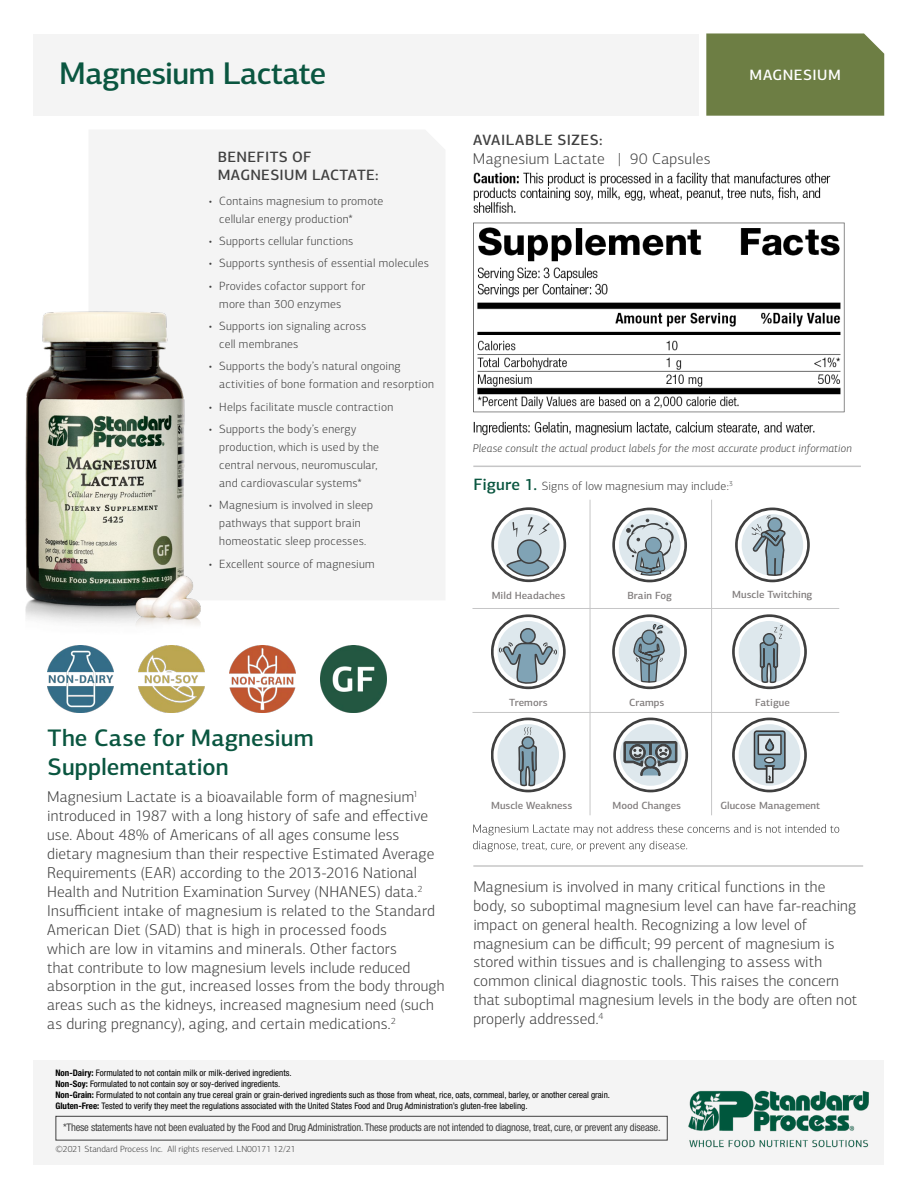
<style>
.page{position:relative;width:918px;height:1188px;background:#fff}
.page>*{position:absolute;margin:0;border:0;box-sizing:border-box;transform-origin:0 0}
.t1{font:500 31.5px "PF Centro Sans Pro";letter-spacing:-.025em;color:#0a5640}
.t2{font:500 24px/28.8px "PF Centro Sans Pro";color:#0a5640}
.t3{font:300 15.75px/18.9px "PF Centro Sans Pro";letter-spacing:.005em;color:#404040}
.t4{font:500 15px/18px "PF Centro Sans Pro";letter-spacing:.02em;color:#404040}
.t5{font:500 15px "PF Centro Sans Pro";letter-spacing:.035em;color:#fff}
.t6{font:300 12px/18px "PF Centro Sans Pro";letter-spacing:.02em;color:#404040}
.t7{font:italic 300 11.25px "PF Centro Sans Pro";letter-spacing:.025em;color:#404040}
.t8{font:condensed 10.5px "Helvetica Neue LT Std";letter-spacing:-.02em;color:#404040}
.t9{font:500 10.35px "PF Centro Sans Pro";color:#827e7e}
.t10{font:condensed 9px/10.8px "Helvetica Neue LT Std";color:#000}
.t11{font:300 9px "PF Centro Sans Pro";color:#404040}
.s1{font-weight:500;font-size:16.5px;color:#0a5640}
.s2{font-weight:700}
</style>
<div class="page">
<div style="left:89px;top:130px;width:356px;height:470px;background:#f4f4f4"></div>
<div style="left:34px;top:1061px;width:850px;height:104px;background:#f4f4f4"></div>
<div style="left:34px;top:34px;width:665px;height:82px;background:#f4f4f4"></div>
<div style="left:706px;top:33px;width:178px;height:83px;background:#6d7e44"></div>
<div style="left:56px;top:1116px;width:612px;height:25px;border:1px solid #404040"></div>
<img style="left:138px;top:646px;width:67px;height:66px">
<img style="left:47px;top:646px;width:66px;height:66px">
<img style="left:473px;top:172px;width:372px;height:264px">
<img style="left:25px;top:310px;width:175px;height:316px">
<hr style="left:473px;top:466px;width:388px;height:1px;background:#c6c6c7">
<hr style="left:473px;top:865px;width:390px;height:2px;background:#c6c6c7">
<img style="left:688px;top:1090px;width:181px;height:58px">
<img style="left:321px;top:646px;width:66px;height:66px">
<img style="left:230px;top:646px;width:66px;height:66px">
<svg style="left:473px;top:507px;width:366px;height:360px"></svg>
<hr style="left:472px;top:712px;width:367px;height:1px;background:#c6c6c7">
<hr style="left:472px;top:608px;width:367px;height:1px;background:#c6c6c7">
<hr style="left:711px;top:500px;width:1px;height:315px;background:#c6c6c7">
<hr style="left:590px;top:500px;width:1px;height:315px;background:#c6c6c7">
<h1 class="t1" style="left:59px;top:53px;width:269px">Magnesium Lactate</h1>
<p class="t5" style="left:750px;top:66px;width:93px">MAGNESIUM</p>
<p class="t4" style="left:218px;top:148px;width:162px">BENEFITS OF<br>MAGNESIUM LACTATE:</p>
<p class="t6" style="left:219px;top:192px;width:166px;text-indent:-10px">• Contains magnesium to promote cellular energy production*</p>
<p class="t6" style="left:209px;top:232px;width:146px">• Supports cellular functions</p>
<p class="t6" style="left:209px;top:254px;width:222px">• Supports synthesis of essential molecules</p>
<p class="t6" style="left:219px;top:277px;width:147px;text-indent:-10px">• Provides cofactor support for more than 300 enzymes</p>
<p class="t6" style="left:219px;top:317px;width:148px;text-indent:-10px">• Supports ion signaling across cell membranes</p>
<p class="t6" style="left:219px;top:357px;width:216px;text-indent:-10px">• Supports the body’s natural ongoing activities of bone formation and resorption</p>
<p class="t6" style="left:209px;top:398px;width:186px">• Helps facilitate muscle contraction</p>
<p class="t6" style="left:219px;top:420px;width:161px;text-indent:-10px">• Supports the body’s energy production, which is used by the central nervous, neuromuscular, and cardiovascular systems*</p>
<p class="t6" style="left:209px;top:496px;width:166px;text-align:center">• Magnesium is involved in sleep pathways that support brain homeostatic sleep processes.</p>
<p class="t6" style="left:209px;top:555px;width:167px">• Excellent source of magnesium</p>
<p class="t4" style="left:473px;top:131px;width:131px">AVAILABLE SIZES:</p>
<p class="t3" style="left:473px;top:150px;width:239px">Magnesium Lactate | 90 Capsules</p>
<p class="t7" style="left:473px;top:441px;width:380px">Please consult the actual product labels for the most accurate product information</p>
<p class="t6" style="left:473px;top:477px;width:261px"><span class="s1">Figure 1.</span> Signs of low magnesium may include:<sup>3</sup></p>
<p class="t9" style="left:492px;top:589px;width:75px">Mild Headaches</p>
<p class="t9" style="left:627px;top:589px;width:46px">Brain Fog</p>
<p class="t9" style="left:732px;top:588px;width:82px">Muscle Twitching</p>
<h2 class="t2" style="left:48px;top:723px;width:268px">The Case for Magnesium<br>Supplementation</h2>
<p class="t3" style="left:47px;top:788px;width:399px">Magnesium Lactate is a bioavailable form of magnesium<sup>1 </sup>introduced in 1987 with a long history of safe and effective use. About 48% of Americans of all ages consume less dietary magnesium than their respective Estimated Average Requirements (EAR) according to the 2013-2016 National Health and Nutrition Examination Survey (NHANES) data.<sup>2<br></sup>Insufficient intake of magnesium is related to the Standard American Diet (SAD) that is high in processed foods<br>which are low in vitamins and minerals. Other factors<br>that contribute to low magnesium levels include reduced absorption in the gut, increased losses from the body through areas such as the kidneys, increased magnesium need (such as during pregnancy), aging, and certain medications.<sup>2</sup></p>
<p class="t9" style="left:509px;top:696px;width:40px">Tremors</p>
<p class="t9" style="left:491px;top:799px;width:83px">Muscle Weakness</p>
<p class="t9" style="left:629px;top:696px;width:37px">Cramps</p>
<p class="t9" style="left:613px;top:799px;width:70px">Mood Changes</p>
<p class="t9" style="left:755px;top:696px;width:36px">Fatigue</p>
<p class="t9" style="left:720px;top:799px;width:101px">Glucose Management</p>
<p class="t3" style="left:473px;top:877px;width:385px">Magnesium is involved in many critical functions in the body, so suboptimal magnesium level can have far-reaching impact on general health. Recognizing a low level of magnesium can be difficult; 99 percent of magnesium is stored within tissues and is challenging to assess with common clinical diagnostic tools. This raises the concern that suboptimal magnesium levels in the body are often not properly addressed.<sup>4</sup></p>
<p class="t10" style="left:56px;top:1068px;width:556px"><span class="s2">Non-Dairy:</span> Formulated to not contain milk or milk-derived ingredients.<br><span class="s2">Non-Soy:</span> Formulated to not contain soy or soy-derived ingredients.<br><span class="s2">Non-Grain:</span> Formulated to not contain any true cereal grain or grain-derived ingredients such as those from wheat, rice, oats, cornmeal, barley, or another cereal grain.<br><span class="s2">Gluten-Free:</span> Tested to verify they meet the regulations associated with the United States Food and Drug Administration’s gluten-free labeling.</p>
<p class="t8" style="left:63px;top:1121px;width:599px">*These statements have not been evaluated by the Food and Drug Administration. These products are not intended to diagnose, treat, cure, or prevent any disease.</p>
<p class="t11" style="left:56px;top:1144px;width:242px">©2021 Standard Process Inc. All rights reserved. LN00171 12/21</p>
</div>
